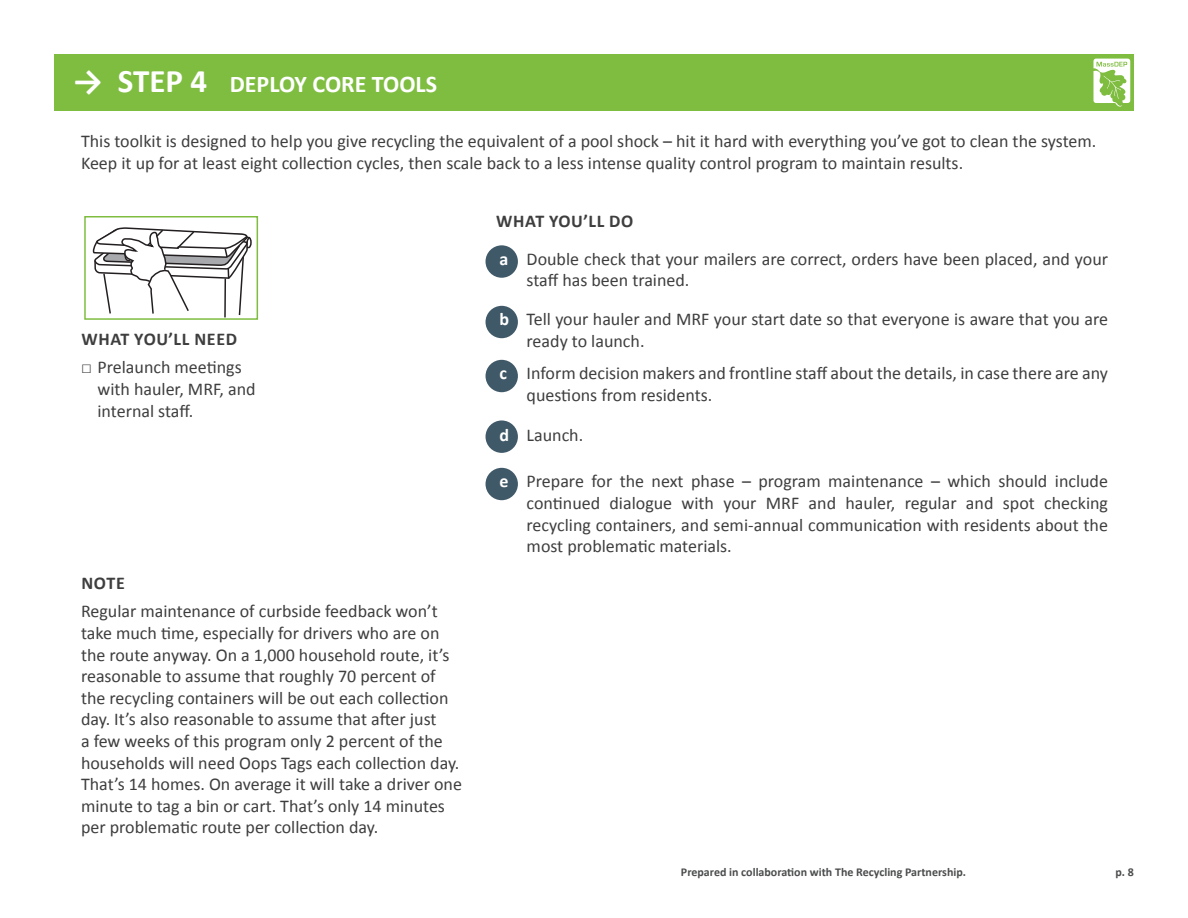
<style>
.page{position:relative;width:1188px;height:918px;background:#fff}
.page>*{position:absolute;margin:0;border:0;box-sizing:border-box;transform-origin:0 0}
.t1{font:700 24px "Calibri";color:#fff}
.t2{font:18px/21.6px "Calibri";color:#3e3e3f}
.t3{font:700 18px "Calibri";letter-spacing:.04em;color:#3e3e3f}
.t4{font:700 12px "Calibri";color:#4b4c4d}
.s1{font-size:33px}
.s2{font-weight:700;color:#fff}
</style>
<div class="page">
<div style="left:54px;top:54px;width:1080px;height:57px;background:#7fbd41"></div>
<svg style="left:1093px;top:59px;width:37px;height:48px"></svg>
<div style="left:84px;top:216px;width:174px;height:104px;border:2px solid #7fbd41"></div>
<svg style="left:92px;top:228px;width:160px;height:89px"></svg>
<div style="left:486px;top:245px;width:32px;height:33px;background:#405968;border-radius:50%"></div>
<div style="left:486px;top:306px;width:32px;height:32px;background:#405968;border-radius:50%"></div>
<div style="left:486px;top:360px;width:32px;height:32px;background:#405968;border-radius:50%"></div>
<div style="left:486px;top:420px;width:32px;height:33px;background:#405968;border-radius:50%"></div>
<div style="left:486px;top:468px;width:32px;height:32px;background:#405968;border-radius:50%"></div>
<p class="t1" style="left:73px;top:69px;width:365px"><span class="s1">→ STEP 4</span> DEPLOY CORE TOOLS</p>
<p class="t2" style="left:81px;top:129px;width:1017px;line-height:22.5px">This toolkit is designed to help you give recycling the equivalent of a pool shock – hit it hard with everything you’ve got to clean the system.<br>Keep it up for at least eight collection cycles, then scale back to a less intense quality control program to maintain results.</p>
<p class="t3" style="left:81px;top:328px;width:157px">WHAT YOU’LL NEED</p>
<p class="t2" style="left:98px;top:357px;width:160px;text-indent:-16px">□ Prelaunch meetings with hauler, MRF, and internal staff.</p>
<p class="t3" style="left:81px;top:572px;width:45px">NOTE</p>
<p class="t2" style="left:81px;top:601px;width:382px">Regular maintenance of curbside feedback won’t take much time, especially for drivers who are on the route anyway. On a 1,000 household route, it’s reasonable to assume that roughly 70 percent of the recycling containers will be out each collection day. It’s also reasonable to assume that after just<br>a few weeks of this program only 2 percent of the households will need Oops Tags each collection day.<br>That’s 14 homes. On average it will take a driver one minute to tag a bin or cart. That’s only 14 minutes per problematic route per collection day.</p>
<p class="t3" style="left:496px;top:210px;width:139px">WHAT YOU’LL DO</p>
<p class="t2" style="left:527px;top:248px;width:583px;text-indent:-27px"><span class="s2">a</span> Double check that your mailers are correct, orders have been placed, and your staff has been trained.</p>
<p class="t2" style="left:527px;top:309px;width:583px;text-indent:-27px"><span class="s2">b</span> Tell your hauler and MRF your start date so that everyone is aware that you are ready to launch.</p>
<p class="t2" style="left:527px;top:363px;width:583px;text-indent:-27px"><span class="s2">c</span> Inform decision makers and frontline staff about the details, in case there are any questions from residents.</p>
<p class="t2" style="left:500px;top:425px;width:85px"><span class="s2">d</span> Launch.</p>
<p class="t2" style="left:527px;top:471px;width:583px;text-align:justify;text-indent:-27px"><span class="s2">e</span> Prepare for the next phase – program maintenance – which should include continued dialogue with your MRF and hauler, regular and spot checking recycling containers, and semi-annual communication with residents about the most problematic materials.</p>
<p class="t4" style="left:681px;top:864px;width:287px">Prepared in collaboration with The Recycling Partnership.</p>
<p class="t4" style="left:1116px;top:864px;width:20px">p. 8</p>
</div>
